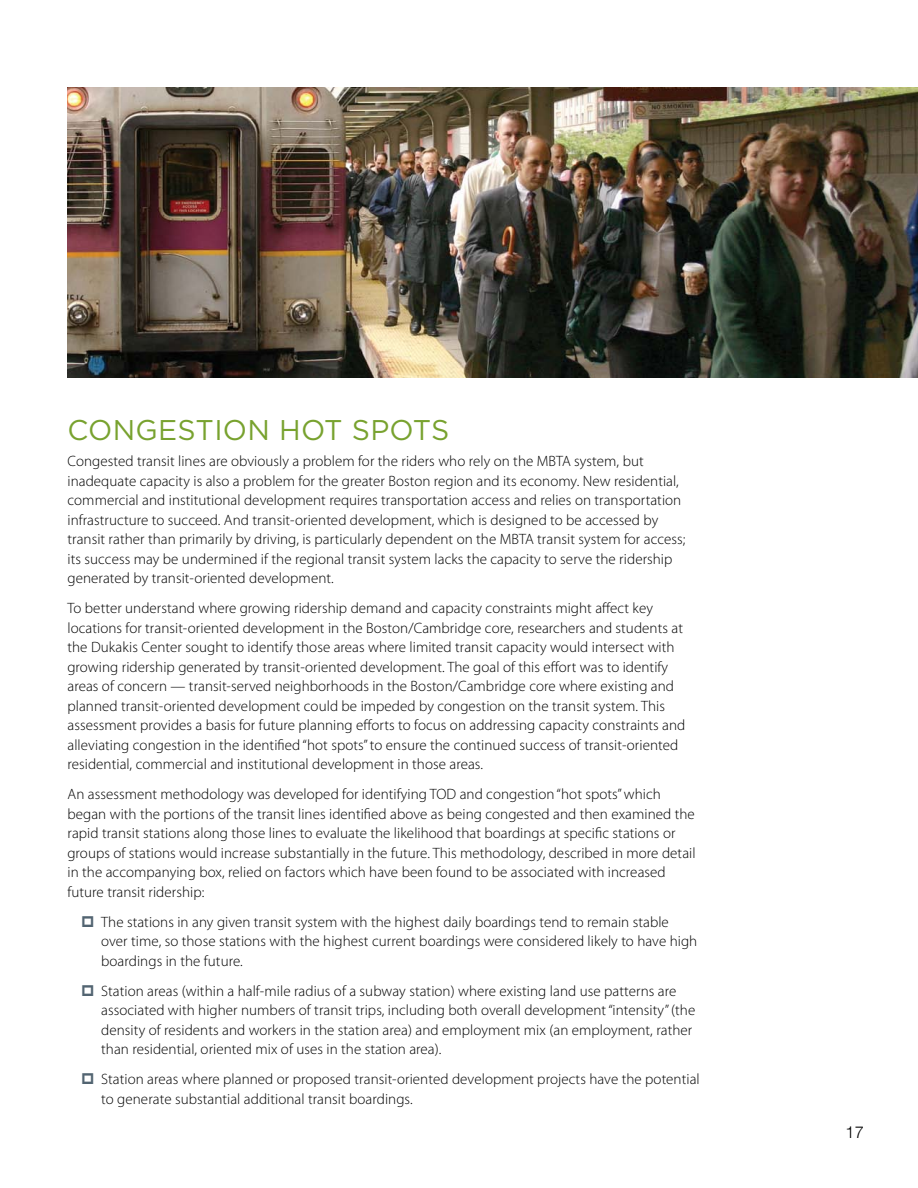
<style>
.page{position:relative;width:918px;height:1188px;background:#fff}
.page>*{position:absolute;margin:0;border:0;box-sizing:border-box;transform-origin:0 0}
.Subhead{font:28.5px "Gotham";letter-spacing:.01em;color:#78a22f}
.t1{font:300 16.5px "Helvetica Neue";color:#000}
.Text{font:300 15px/19.5px "Myriad Pro";letter-spacing:.005em;color:#000}
.Bullet{font:300 15px/19.5px "Myriad Pro";letter-spacing:.005em;color:#000}
</style>
<div class="page">
<img style="left:68px;top:87px;width:850px;height:291px">
<p class="Subhead" style="left:68px;top:411px;width:383px">CONGESTION HOT SPOTS</p>
<p class="Text" style="left:68px;top:451px;width:620px">Congested transit lines are obviously a problem for the riders who rely on the MBTA system, but inadequate capacity is also a problem for the greater Boston region and its economy. New residential, commercial and institutional development requires transportation access and relies on transportation infrastructure to succeed. And transit-oriented development, which is designed to be accessed by transit rather than primarily by driving, is particularly dependent on the MBTA transit system for access; its success may be undermined if the regional transit system lacks the capacity to serve the ridership generated by transit-oriented development.</p>
<p class="Text" style="left:68px;top:598px;width:619px">To better understand where growing ridership demand and capacity constraints might affect key locations for transit-oriented development in the Boston/Cambridge core, researchers and students at the Dukakis Center sought to identify those areas where limited transit capacity would intersect with growing ridership generated by transit-oriented development. The goal of this effort was to identify areas of concern — transit-served neighborhoods in the Boston/Cambridge core where existing and planned transit-oriented development could be impeded by congestion on the transit system. This assessment provides a basis for future planning efforts to focus on addressing capacity constraints and alleviating congestion in the identified “hot spots” to ensure the continued success of transit-oriented residential, commercial and institutional development in those areas.</p>
<p class="Text" style="left:68px;top:784px;width:630px">An assessment methodology was developed for identifying TOD and congestion “hot spots” which began with the portions of the transit lines identified above as being congested and then examined the rapid transit stations along those lines to evaluate the likelihood that boardings at specific stations or groups of stations would increase substantially in the future. This methodology, described in more detail in the accompanying box, relied on factors which have been found to be associated with increased future transit ridership:</p>
<p class="Bullet" style="left:101px;top:912px;width:598px">The stations in any given transit system with the highest daily boardings tend to remain stable over time, so those stations with the highest current boardings were considered likely to have high boardings in the future.</p>
<p class="Bullet" style="left:101px;top:981px;width:596px">Station areas (within a half-mile radius of a subway station) where existing land use patterns are associated with higher numbers of transit trips, including both overall development “intensity” (the density of residents and workers in the station area) and employment mix (an employment, rather than residential, oriented mix of uses in the station area).</p>
<p class="Bullet" style="left:101px;top:1069px;width:600px">Station areas where planned or proposed transit-oriented development projects have the potential to generate substantial additional transit boardings.</p>
<p class="t1" style="left:846px;top:1122px;width:20px">17</p>
</div>
